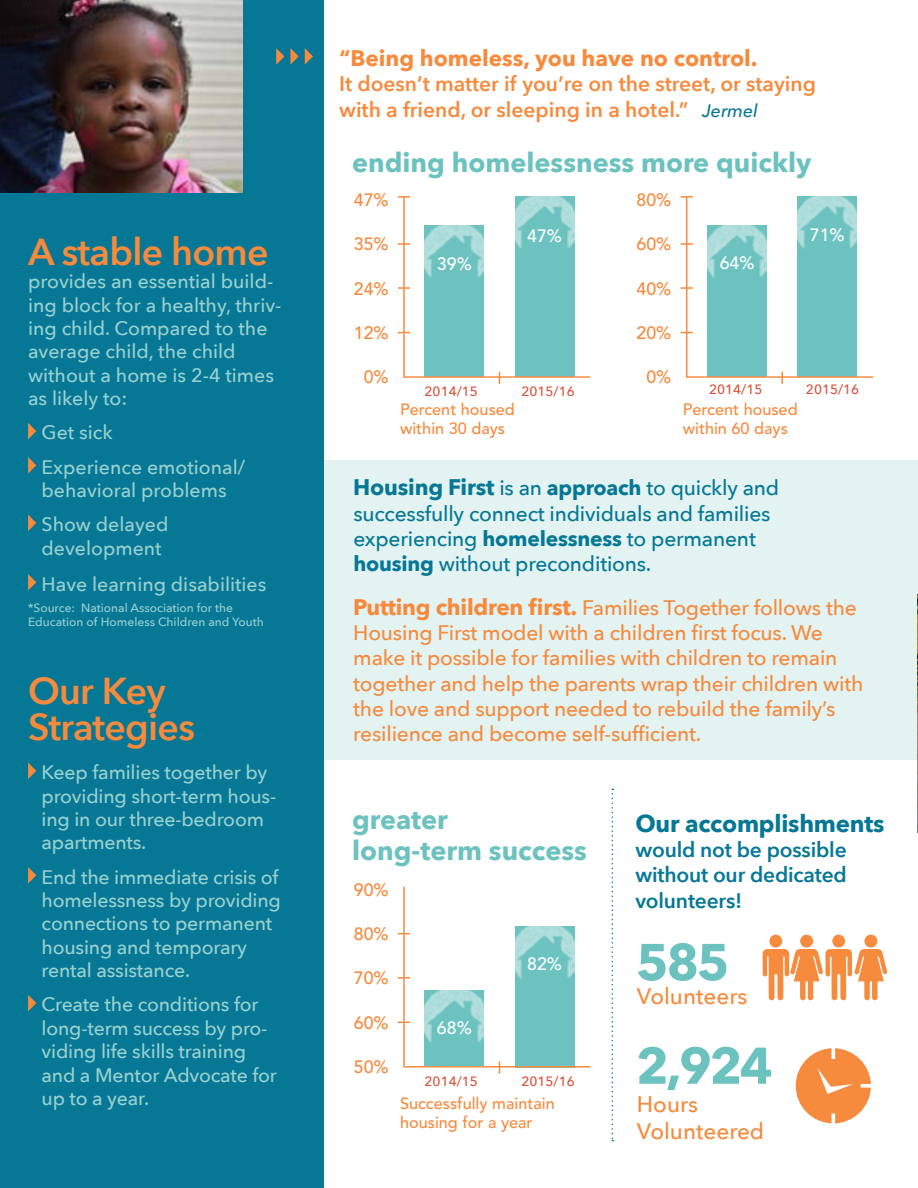
<style>
.page{position:relative;width:918px;height:1188px;background:#fff}
.page>*{position:absolute;margin:0;border:0;box-sizing:border-box;transform-origin:0 0}
.t1{font:700 51px/103.8px "Avenir Next";letter-spacing:-.05em;color:#6cc2bf}
.t2{font:600 37.5px/36px "Avenir Next";letter-spacing:-.02em;color:#f68a3d}
.t3{font:700 27px/31.5px "Avenir Next";color:#6cc2bf}
.t4{font:700 24px "Avenir Next";letter-spacing:-.01em;color:#067795}
.t5{font:700 22.5px "Avenir Next";color:#f68a3d}
.t6{font:500 22.5px/27px "Avenir Next";color:#f68a3d}
.t7{font:500 21px/25.2px "Avenir Next";letter-spacing:-.01em;color:#f68a3d}
.t8{font:500 21px/25.2px "Avenir Next";letter-spacing:-.01em;color:#067795}
.t9{font:600 21px/25.2px "Avenir Next";color:#f68a3d}
.t10{font:600 21px/25.2px "Avenir Next";letter-spacing:-.01em;color:#067795;text-align:justify}
.t11{font:500 19.5px/23.4px "Avenir Next";letter-spacing:-.01em;color:#99d1cf}
.t12{font:500 17.7px "Avenir";color:#f68a3d}
.t13{font:500 17.7px "Avenir";color:#fff}
.t14{font:500 16.2px/19.2px "Avenir";color:#f68a3d}
.t15{font:500 13.5px "Avenir Next";color:#d9513a}
.t16{font:500 12px/14.4px "Avenir Next";color:#99d1cf}
.s1{font-weight:500;font-style:italic;font-size:18px;color:#067795}
.s2{font-weight:700;font-size:22.5px}
.s3{font-weight:700}
</style>
<div class="page">
<div style="left:324px;top:460px;width:593px;height:299px;background:#e2f3f2"></div>
<div style="left:0;top:0;width:323px;height:1188px;background:#067795"></div>
<svg style="left:28px;top:423px;width:8px;height:16px"></svg>
<svg style="left:28px;top:457px;width:8px;height:17px"></svg>
<svg style="left:28px;top:515px;width:8px;height:16px"></svg>
<svg style="left:28px;top:574px;width:8px;height:17px"></svg>
<svg style="left:28px;top:763px;width:8px;height:16px"></svg>
<svg style="left:28px;top:867px;width:8px;height:17px"></svg>
<svg style="left:28px;top:995px;width:8px;height:16px"></svg>
<svg style="left:290px;top:48px;width:9px;height:17px"></svg>
<svg style="left:276px;top:48px;width:8px;height:17px"></svg>
<svg style="left:305px;top:48px;width:8px;height:17px"></svg>
<div style="left:515px;top:196px;width:59px;height:181px;background:#6cc2bf"></div>
<img style="left:515px;top:196px;width:60px;height:54px">
<div style="left:425px;top:225px;width:59px;height:152px;background:#6cc2bf"></div>
<img style="left:424px;top:225px;width:60px;height:54px">
<hr style="left:403px;top:197px;width:2px;height:181px;background:#f68a3d">
<svg style="left:398px;top:196px;width:12px;height:2px"></svg>
<svg style="left:398px;top:243px;width:12px;height:2px"></svg>
<svg style="left:398px;top:287px;width:12px;height:2px"></svg>
<hr style="left:404px;top:376px;width:186px;height:2px;background:#f68a3d">
<div style="left:515px;top:926px;width:59px;height:142px;background:#6cc2bf"></div>
<img style="left:515px;top:926px;width:60px;height:53px">
<div style="left:425px;top:990px;width:59px;height:76px;background:#6cc2bf"></div>
<img style="left:424px;top:990px;width:60px;height:54px">
<hr style="left:403px;top:887px;width:2px;height:181px;background:#f68a3d">
<svg style="left:398px;top:977px;width:12px;height:2px"></svg>
<hr style="left:404px;top:1066px;width:186px;height:2px;background:#f68a3d">
<div style="left:798px;top:196px;width:59px;height:181px;background:#6cc2bf"></div>
<img style="left:797px;top:196px;width:60px;height:54px">
<div style="left:708px;top:225px;width:59px;height:152px;background:#6cc2bf"></div>
<img style="left:707px;top:225px;width:60px;height:54px">
<hr style="left:686px;top:197px;width:1px;height:181px;background:#f68a3d">
<svg style="left:681px;top:196px;width:12px;height:2px"></svg>
<svg style="left:681px;top:243px;width:12px;height:2px"></svg>
<svg style="left:681px;top:287px;width:12px;height:2px"></svg>
<hr style="left:687px;top:376px;width:186px;height:2px;background:#f68a3d">
<img style="left:0;top:0;width:242px;height:192px">
<img style="left:917px;top:594px;width:1px;height:239px">
<div style="left:800px;top:935px;width:13px;height:13px;background:#f68a3d;border-radius:50%"></div>
<div style="left:864px;top:935px;width:13px;height:13px;background:#f68a3d;border-radius:50%"></div>
<div style="left:832px;top:935px;width:13px;height:13px;background:#f68a3d;border-radius:50%"></div>
<div style="left:769px;top:935px;width:13px;height:13px;background:#f68a3d;border-radius:50%"></div>
<svg style="left:763px;top:949px;width:124px;height:51px"></svg>
<div style="left:798px;top:1050px;width:71px;height:72px;background:#f68a3d;border-radius:50%"></div>
<div style="left:796px;top:1048px;width:75px;height:75px;border:4px solid #f68a3d;border-radius:50%"></div>
<svg style="left:817px;top:1068px;width:36px;height:26px"></svg>
<svg style="left:831px;top:1113px;width:4px;height:11px"></svg>
<svg style="left:831px;top:1048px;width:4px;height:11px"></svg>
<svg style="left:861px;top:1084px;width:10px;height:4px"></svg>
<svg style="left:612px;top:789px;width:1px;height:352px"></svg>
<h2 class="t2" style="left:28px;top:233px;width:242px">A stable home</h2>
<p class="t11" style="left:28px;top:269px;width:255px">provides an essential build&shy;ing block for a healthy, thriv&shy;ing child. Compared to the average child, the child without a home is 2-4 times as likely to:</p>
<p class="t11" style="left:42px;top:415px;width:205px;line-height:34.2px">Get sick<br>Experience emotional/</p>
<p class="t11" style="left:42px;top:472px;width:187px;line-height:34.2px">behavioral problems<br>Show delayed</p>
<p class="t11" style="left:42px;top:529px;width:226px;line-height:36px">development<br>Have learning disabilities</p>
<p class="t16" style="left:28px;top:600px;width:237px">*Source: National Association for the<br>Education of Homeless Children and Youth</p>
<h2 class="t2" style="left:28px;top:672px;width:168px">Our Key<br>Strategies</h2>
<p class="t11" style="left:42px;top:760px;width:236px">Keep families together by providing short-term hous&shy;ing in our three-bedroom apartments.</p>
<p class="t11" style="left:42px;top:864px;width:241px">End the immediate crisis of homelessness by providing connections to permanent housing and temporary rental assistance.</p>
<p class="t11" style="left:42px;top:992px;width:237px">Create the conditions for long-term success by pro&shy;viding life skills training and a Mentor Advocate for up to a year.</p>
<p class="t5" style="left:339px;top:39px;width:420px">“Being homeless, you have no control.</p>
<p class="t9" style="left:339px;top:71px;width:478px">It doesn’t matter if you’re on the street, or staying with a friend, or sleeping in a hotel.” <span class="s1">Jermel</span></p>
<h3 class="t3" style="left:352px;top:147px;width:461px">ending homelessness more quickly</h3>
<p class="t12" style="left:354px;top:189px;width:36px">47%</p>
<p class="t12" style="left:354px;top:234px;width:36px">35%</p>
<p class="t12" style="left:354px;top:278px;width:36px">24%</p>
<p class="t12" style="left:354px;top:323px;width:36px">12%</p>
<p class="t12" style="left:364px;top:367px;width:26px">0%</p>
<p class="t13" style="left:437px;top:254px;width:36px">39%</p>
<p class="t13" style="left:527px;top:226px;width:36px">47%</p>
<p class="t15" style="left:425px;top:380px;width:55px">2014/15</p>
<p class="t15" style="left:522px;top:380px;width:55px">2015/16</p>
<p class="t14" style="left:400px;top:400px;width:116px">Percent housed within 30 days</p>
<p class="t12" style="left:637px;top:189px;width:36px">80%</p>
<p class="t12" style="left:637px;top:234px;width:36px">60%</p>
<p class="t12" style="left:637px;top:278px;width:36px">40%</p>
<p class="t12" style="left:637px;top:323px;width:36px">20%</p>
<p class="t12" style="left:646px;top:367px;width:26px">0%</p>
<p class="t13" style="left:720px;top:252px;width:36px">64%</p>
<p class="t13" style="left:810px;top:224px;width:36px">71%</p>
<p class="t15" style="left:709px;top:378px;width:55px">2014/15</p>
<p class="t15" style="left:806px;top:378px;width:55px">2015/16</p>
<p class="t14" style="left:683px;top:400px;width:116px">Percent housed within 60 days</p>
<p class="t8" style="left:353px;top:475px;width:427px"><span class="s2">Housing First</span> is an <span class="s3">approach</span> to quickly and successfully connect individuals and families experiencing <span class="s3">homelessness</span> to permanent <span class="s3">housing</span> without preconditions.</p>
<p class="t7" style="left:353px;top:594px;width:512px"><span class="s2">Putting children first.</span> Families Together follows the Housing First model with a children first focus. We make it possible for families with children to remain together and help the parents wrap their children with the love and support needed to rebuild the family’s resilience and become self-sufficient.</p>
<h3 class="t3" style="left:352px;top:803px;width:236px">greater<br>long-term success</h3>
<p class="t12" style="left:354px;top:879px;width:36px">90%</p>
<p class="t12" style="left:354px;top:924px;width:36px">80%</p>
<p class="t12" style="left:354px;top:968px;width:36px">70%</p>
<p class="t12" style="left:354px;top:1012px;width:36px">60%</p>
<p class="t12" style="left:354px;top:1057px;width:36px">50%</p>
<p class="t13" style="left:437px;top:1017px;width:36px">68%</p>
<p class="t13" style="left:527px;top:954px;width:36px">82%</p>
<p class="t15" style="left:425px;top:1069px;width:55px">2014/15</p>
<p class="t15" style="left:522px;top:1069px;width:55px">2015/16</p>
<p class="t14" style="left:400px;top:1094px;width:156px">Successfully maintain housing for a year</p>
<p class="t4" style="left:635px;top:803px;width:251px">Our accomplishments</p>
<p class="t10" style="left:635px;top:837px;width:213px">would not be possible without our dedicated volunteers!</p>
<h1 class="t1" style="left:636px;top:910px;width:138px">585<br>2,924</h1>
<p class="t6" style="left:637px;top:982px;width:112px">Volunteers</p>
<p class="t6" style="left:637px;top:1089px;width:129px">Hours<br>Volunteered</p>
</div>
